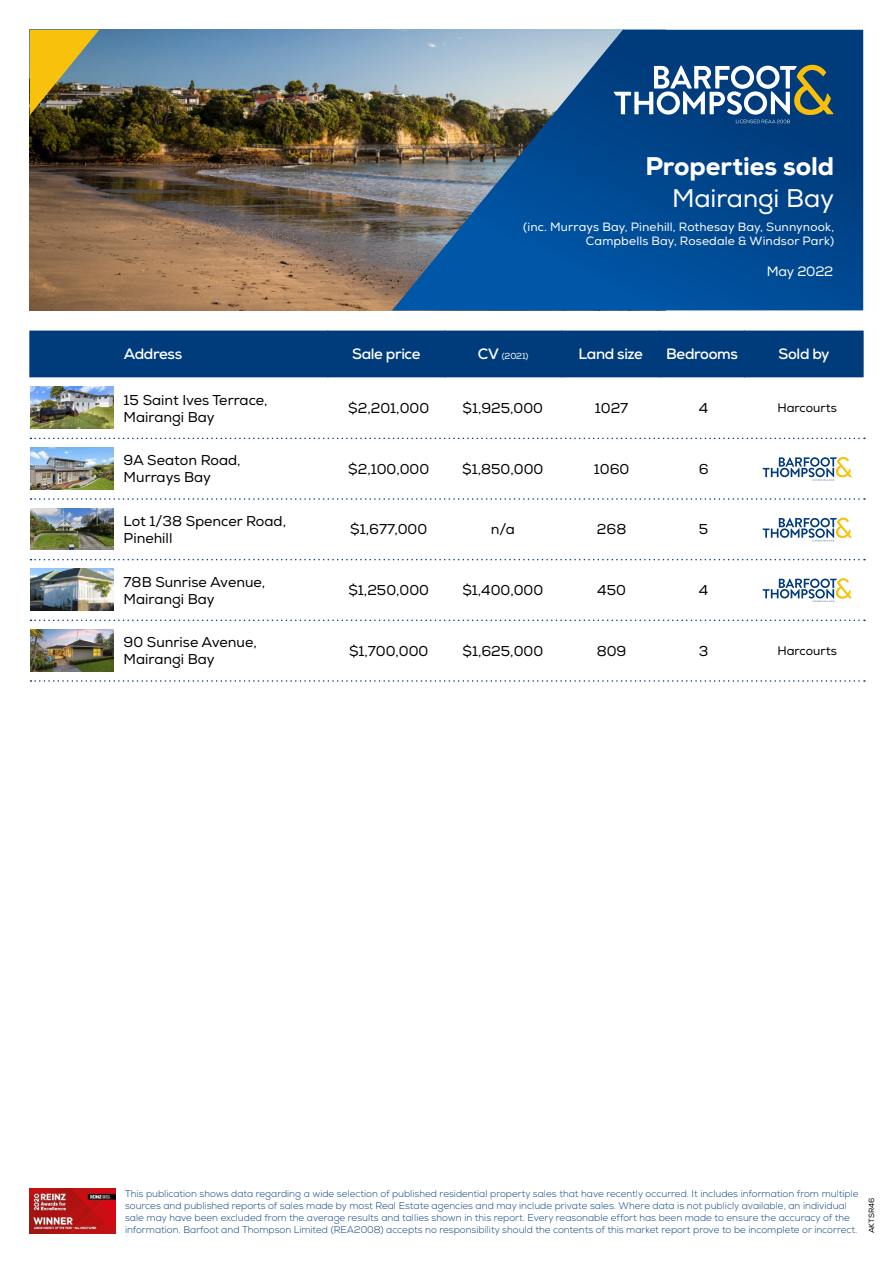
<style>
.page{position:relative;width:893px;height:1263px;background:#fff}
.page>*{position:absolute;margin:0;border:0;box-sizing:border-box;transform-origin:0 0}
.t1{font:800 25.5px "Nexa";color:#fff}
.t2{font:25.5px "Nexa";letter-spacing:-.005em;color:#fff}
.t3{font:700 15px "Nexa";letter-spacing:-.025em;color:#fff}
.t4{font:14.25px/17.1px "Nexa";color:#000}
.t5{font:13.5px "Nexa";letter-spacing:-.015em;color:#fff}
.t6{font:12.3px "Nexa";color:#000}
.t7{font:12px/14.4px "Nexa";letter-spacing:.01em;color:#fff;text-align:right}
.t8{font:300 9.75px/12px "Nexa";color:#003b7b}
.t9{font:8.7px "Nexa";color:#fff}
.t10{font:7.5px "Nexa";color:#000}
.s1{font-weight:700;font-size:15px}
</style>
<div class="page">
<img style="left:30px;top:30px;width:362px;height:280px">
<img style="left:30px;top:30px;width:69px;height:85px">
<svg style="left:392px;top:30px;width:471px;height:280px;background:#285e92"></svg>
<div style="left:29px;top:331px;width:835px;height:46px;background:#003b7b"></div>
<hr style="left:328px;top:331px;width:1px;height:46px;background:#003b7b">
<hr style="left:445px;top:331px;width:1px;height:46px;background:#003b7b">
<hr style="left:561px;top:331px;width:1px;height:46px;background:#003b7b">
<hr style="left:659px;top:331px;width:1px;height:46px;background:#003b7b">
<hr style="left:744px;top:331px;width:1px;height:46px;background:#003b7b">
<img style="left:30px;top:1188px;width:85px;height:45px">
<svg style="left:614px;top:65px;width:220px;height:58px"></svg>
<svg style="left:31px;top:438px;width:834px;height:1px"></svg>
<img style="left:31px;top:387px;width:82px;height:42px">
<svg style="left:762px;top:457px;width:90px;height:24px"></svg>
<svg style="left:31px;top:498px;width:834px;height:2px"></svg>
<img style="left:31px;top:448px;width:82px;height:41px">
<svg style="left:762px;top:518px;width:90px;height:23px"></svg>
<svg style="left:31px;top:559px;width:834px;height:1px"></svg>
<img style="left:31px;top:508px;width:82px;height:42px">
<svg style="left:762px;top:578px;width:90px;height:24px"></svg>
<svg style="left:31px;top:619px;width:834px;height:2px"></svg>
<img style="left:31px;top:569px;width:82px;height:42px">
<svg style="left:31px;top:680px;width:834px;height:2px"></svg>
<img style="left:31px;top:629px;width:82px;height:42px">
<h1 class="t1" style="left:645px;top:150px;width:190px">Properties sold</h1>
<h1 class="t2" style="left:672px;top:183px;width:164px">Mairangi Bay</h1>
<p class="t7" style="left:523px;top:220px;width:313px">(inc. Murrays Bay, Pinehill, Rothesay Bay, Sunnynook,<br>Campbells Bay, Rosedale &amp; Windsor Park)</p>
<h3 class="t5" style="left:767px;top:263px;width:68px">May 2022</h3>
<h2 class="t3" style="left:124px;top:344px;width:60px">Address</h2>
<h2 class="t3" style="left:352px;top:344px;width:70px">Sale price</h2>
<p class="t9" style="left:478px;top:350px;width:52px"><span class="s1">CV</span> (2021)</p>
<h2 class="t3" style="left:578px;top:344px;width:66px">Land size</h2>
<h2 class="t3" style="left:666px;top:344px;width:73px">Bedrooms</h2>
<h2 class="t3" style="left:779px;top:344px;width:53px">Sold by</h2>
<h3 class="t4" style="left:124px;top:391px;width:146px">15 Saint Ives Terrace,<br>Mairangi Bay</h3>
<h3 class="t4" style="left:348px;top:400px;width:82px">$2,201,000</h3>
<h3 class="t4" style="left:462px;top:400px;width:82px">$1,925,000</h3>
<h3 class="t4" style="left:595px;top:400px;width:35px">1027</h3>
<h3 class="t4" style="left:699px;top:400px;width:11px">4</h3>
<p class="t6" style="left:777px;top:401px;width:61px">Harcourts</p>
<h3 class="t4" style="left:124px;top:452px;width:118px">9A Seaton Road,<br>Murrays Bay</h3>
<h3 class="t4" style="left:348px;top:461px;width:83px">$2,100,000</h3>
<h3 class="t4" style="left:462px;top:461px;width:83px">$1,850,000</h3>
<h3 class="t4" style="left:594px;top:461px;width:37px">1060</h3>
<h3 class="t4" style="left:699px;top:461px;width:11px">6</h3>
<h3 class="t4" style="left:124px;top:513px;width:164px">Lot 1/38 Spencer Road,<br>Pinehill</h3>
<h3 class="t4" style="left:350px;top:521px;width:79px">$1,677,000</h3>
<h3 class="t4" style="left:491px;top:521px;width:26px">n/a</h3>
<h3 class="t4" style="left:597px;top:521px;width:31px">268</h3>
<h3 class="t4" style="left:699px;top:521px;width:11px">5</h3>
<h3 class="t4" style="left:124px;top:573px;width:143px">78B Sunrise Avenue,<br>Mairangi Bay</h3>
<h3 class="t4" style="left:348px;top:582px;width:82px">$1,250,000</h3>
<h3 class="t4" style="left:462px;top:582px;width:82px">$1,400,000</h3>
<h3 class="t4" style="left:597px;top:582px;width:30px">450</h3>
<h3 class="t4" style="left:699px;top:582px;width:11px">4</h3>
<h3 class="t4" style="left:124px;top:634px;width:135px">90 Sunrise Avenue,<br>Mairangi Bay</h3>
<h3 class="t4" style="left:349px;top:642px;width:81px">$1,700,000</h3>
<h3 class="t4" style="left:462px;top:642px;width:82px">$1,625,000</h3>
<h3 class="t4" style="left:597px;top:642px;width:31px">809</h3>
<h3 class="t4" style="left:699px;top:642px;width:11px">3</h3>
<p class="t6" style="left:777px;top:643px;width:61px">Harcourts</p>
<p class="t8" style="left:125px;top:1188px;width:735px">This publication shows data regarding a wide selection of published residential property sales that have recently occurred. It includes information from multiple sources and published reports of sales made by most Real Estate agencies and may include private sales. Where data is not publicly available, an individual sale may have been excluded from the average results and tallies shown in this report. Every reasonable effort has been made to ensure the accuracy of the information. Barfoot and Thompson Limited (REA2008) accepts no responsibility should the contents of this market report prove to be incomplete or incorrect.</p>
<p class="t10" style="left:867px;top:1233px;width:37px;rotate:-90deg">AKTSR46</p>
</div>
